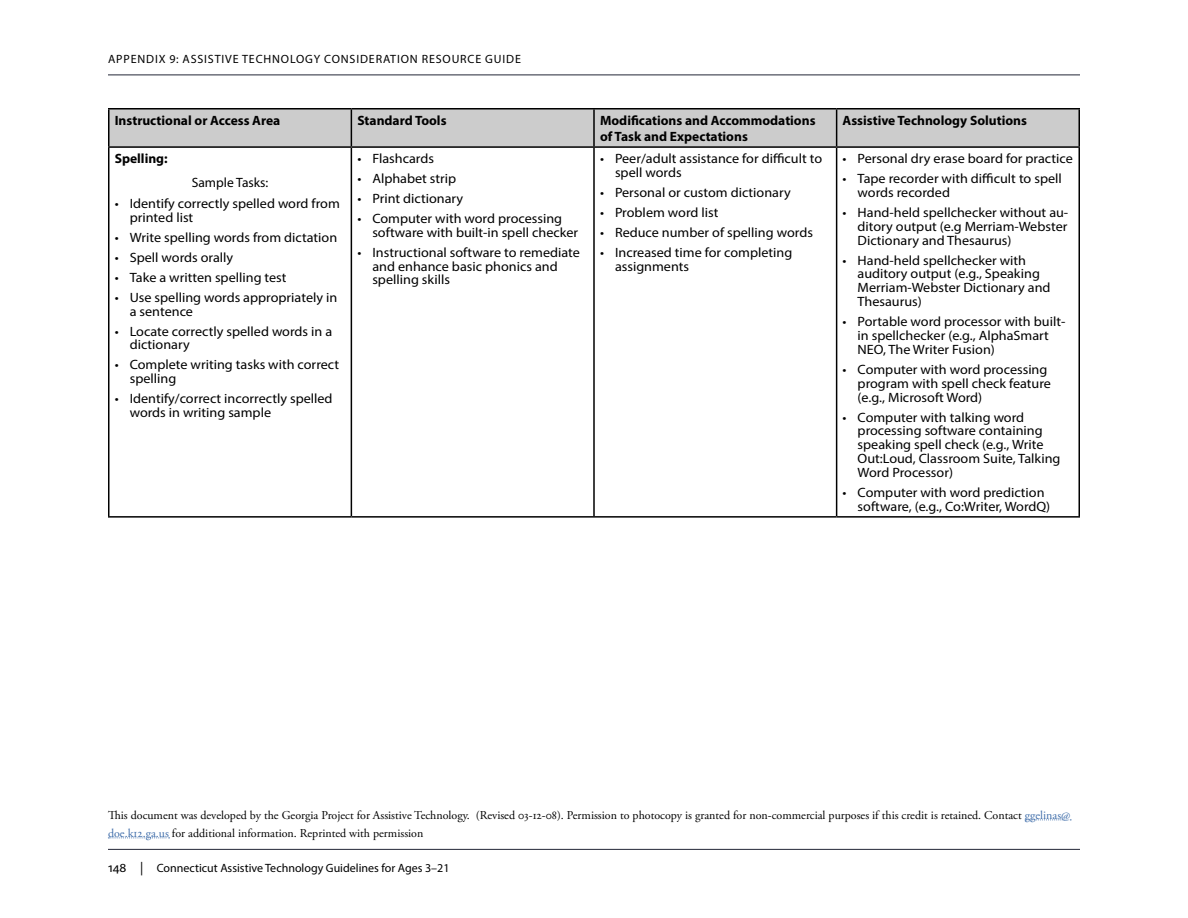
<style>
.page{position:relative;width:1188px;height:918px;background:#fff}
.page>*{position:absolute;margin:0;border:0;box-sizing:border-box;transform-origin:0 0}
.table_body_text{font:13.5px/14px "Myriad Pro";color:#000;scale:1.05 1}
.table_header{font:700 13.5px "Myriad Pro";color:#000}
.table_body_text-2{font:13.5px "Myriad Pro";color:#000}
.table_body_text-3{font:700 13.5px "Myriad Pro";color:#000}
.t1{font:12px/18px "Adobe Garamond Pro";color:#000}
.t2{font:12px "Myriad Pro";color:#000}
.t3{font:12px "Myriad Pro";letter-spacing:.07em;color:#000}
.s1{color:#406eaa}
.s2{font-size:13.5px}
</style>
<div class="page">
<hr style="left:108px;top:849px;width:972px;height:1px;background:#232637">
<hr style="left:108px;top:75px;width:972px;height:1px;background:#232637">
<div style="left:110px;top:110px;width:968px;height:36px;background:#ccc"></div>
<hr style="left:108px;top:108px;width:243px;height:2px;background:#000">
<hr style="left:108px;top:109px;width:2px;height:37px;background:#000">
<hr style="left:351px;top:108px;width:243px;height:2px;background:#000">
<hr style="left:351px;top:109px;width:1px;height:37px;background:#000">
<hr style="left:594px;top:108px;width:243px;height:2px;background:#000">
<hr style="left:593px;top:109px;width:2px;height:37px;background:#000">
<hr style="left:837px;top:108px;width:243px;height:2px;background:#000">
<hr style="left:836px;top:109px;width:1px;height:37px;background:#000">
<hr style="left:1078px;top:109px;width:2px;height:37px;background:#000">
<hr style="left:108px;top:146px;width:243px;height:2px;background:#000">
<hr style="left:108px;top:148px;width:2px;height:368px;background:#000">
<hr style="left:351px;top:146px;width:243px;height:2px;background:#000">
<hr style="left:351px;top:148px;width:1px;height:368px;background:#000">
<hr style="left:594px;top:146px;width:243px;height:2px;background:#000">
<hr style="left:593px;top:148px;width:2px;height:368px;background:#000">
<hr style="left:837px;top:146px;width:243px;height:2px;background:#000">
<hr style="left:836px;top:148px;width:1px;height:368px;background:#000">
<hr style="left:1078px;top:148px;width:2px;height:368px;background:#000">
<hr style="left:108px;top:516px;width:243px;height:2px;background:#000">
<hr style="left:351px;top:516px;width:243px;height:2px;background:#000">
<hr style="left:594px;top:516px;width:243px;height:2px;background:#000">
<hr style="left:837px;top:516px;width:243px;height:2px;background:#000">
<svg style="left:1025px;top:820px;width:46px;height:1px"></svg>
<svg style="left:108px;top:838px;width:62px;height:1px"></svg>
<p class="t3" style="left:108px;top:52px;width:414px">Appendix 9: Assistive Technology Consideration Resource Guide</p>
<p class="table_header" style="left:115px;top:112px;width:167px">Instructional or Access Area</p>
<p class="table_header" style="left:357px;top:112px;width:91px">Standard Tools</p>
<p class="table_header" style="left:600px;top:112px;width:217px">Modifications and Accommodations</p>
<p class="table_header" style="left:600px;top:128px;width:149px">of Task and Expectations</p>
<p class="table_body_text-3" style="left:115px;top:150px;width:54px">Spelling:</p>
<p class="table_body_text-2" style="left:192px;top:174px;width:78px">Sample Tasks:</p>
<p class="table_body_text" style="left:130px;top:197px;width:202px;text-indent:-15px">• Identify correctly spelled word from printed list</p>
<p class="table_body_text" style="left:115px;top:230px;width:213px">• Write spelling words from dictation</p>
<p class="table_body_text" style="left:115px;top:250px;width:114px">• Spell words orally</p>
<p class="table_body_text" style="left:115px;top:270px;width:165px">• Take a written spelling test</p>
<p class="table_body_text" style="left:130px;top:290px;width:199px;text-indent:-15px">• Use spelling words appropriately in a sentence</p>
<p class="table_body_text" style="left:130px;top:324px;width:194px;text-indent:-15px">• Locate correctly spelled words in a dictionary</p>
<p class="table_body_text" style="left:130px;top:358px;width:201px;text-indent:-15px">• Complete writing tasks with correct spelling</p>
<p class="table_body_text" style="left:130px;top:391px;width:195px;text-indent:-15px">• Identify/correct incorrectly spelled words in writing sample</p>
<p class="table_body_text" style="left:357px;top:151px;width:74px">• Flashcards</p>
<p class="table_body_text" style="left:357px;top:171px;width:96px">• Alphabet strip</p>
<p class="table_body_text" style="left:357px;top:191px;width:102px">• Print dictionary</p>
<p class="table_body_text" style="left:372px;top:211px;width:198px;text-indent:-15px">• Computer with word processing software with built-in spell checker</p>
<p class="table_body_text" style="left:372px;top:245px;width:199px;text-indent:-15px">• I nstructional software to remediate and enhance basic phonics and spelling skills</p>
<p class="table_body_text" style="left:615px;top:151px;width:199px;text-indent:-15px">• Peer/adult assistance for difficult to spell words</p>
<p class="table_body_text" style="left:600px;top:185px;width:183px">• Personal or custom dictionary</p>
<p class="table_body_text" style="left:600px;top:205px;width:114px">• Problem word list</p>
<p class="table_body_text" style="left:600px;top:225px;width:204px">• Reduce number of spelling words</p>
<p class="table_body_text" style="left:615px;top:245px;width:170px;text-indent:-15px">• I ncreased time for completing assignments</p>
<p class="table_header" style="left:843px;top:112px;width:186px">Assistive Technology Solutions</p>
<p class="table_body_text" style="left:843px;top:151px;width:221px">• Personal dry erase board for practice</p>
<p class="table_body_text" style="left:858px;top:171px;width:196px;text-indent:-15px">• Tape recorder with difficult to spell words recorded</p>
<p class="table_body_text" style="left:858px;top:205px;width:202px;text-align:justify;text-indent:-15px">• Hand-held spellchecker without au&shy;ditory output (e.g Merriam-Webster Dictionary and Thesaurus)</p>
<p class="table_body_text" style="left:858px;top:253px;width:185px;text-indent:-15px">• Hand-held spellchecker with auditory output (e.g., Speaking<br>Merriam-Webster Dictionary and<br>Thesaurus)</p>
<p class="table_body_text" style="left:858px;top:314px;width:199px;text-indent:-15px">• Portable word processor with built&shy;in spellchecker (e.g., AlphaSmart<br>NEO</p>
<p class="table_body_text" style="left:883px;top:342px;width:108px">, The Writer Fusion)</p>
<p class="table_body_text" style="left:858px;top:362px;width:186px;text-indent:-15px">• Computer with word processing program with spell check feature (e.g., Microsoft Word)</p>
<p class="table_body_text" style="left:858px;top:410px;width:195px;text-indent:-15px">• Computer with talking word processing software containing speaking spell check (e.g., Write<br>Out:Loud, Classroom Suite, Talking<br>Word Processor)</p>
<p class="table_body_text" style="left:858px;top:485px;width:185px;text-indent:-15px">• Computer with word prediction software, (e.g., Co:Writer, WordQ)</p>
<p class="t1" style="left:108px;top:806px;width:964px">This document was developed by the Georgia Project for Assistive Technology. (Revised 03-12-08). Permission to photocopy is granted for non-commercial purposes if this credit is retained. Contact <span class="s1">ggelinas@ doe.k12.ga.us</span> for additional information. Reprinted with permission</p>
<p class="t2" style="left:108px;top:861px;width:343px"><span class="s2">148 |</span> Connecticut Assistive Technology Guidelines for Ages 3–21</p>
</div>
